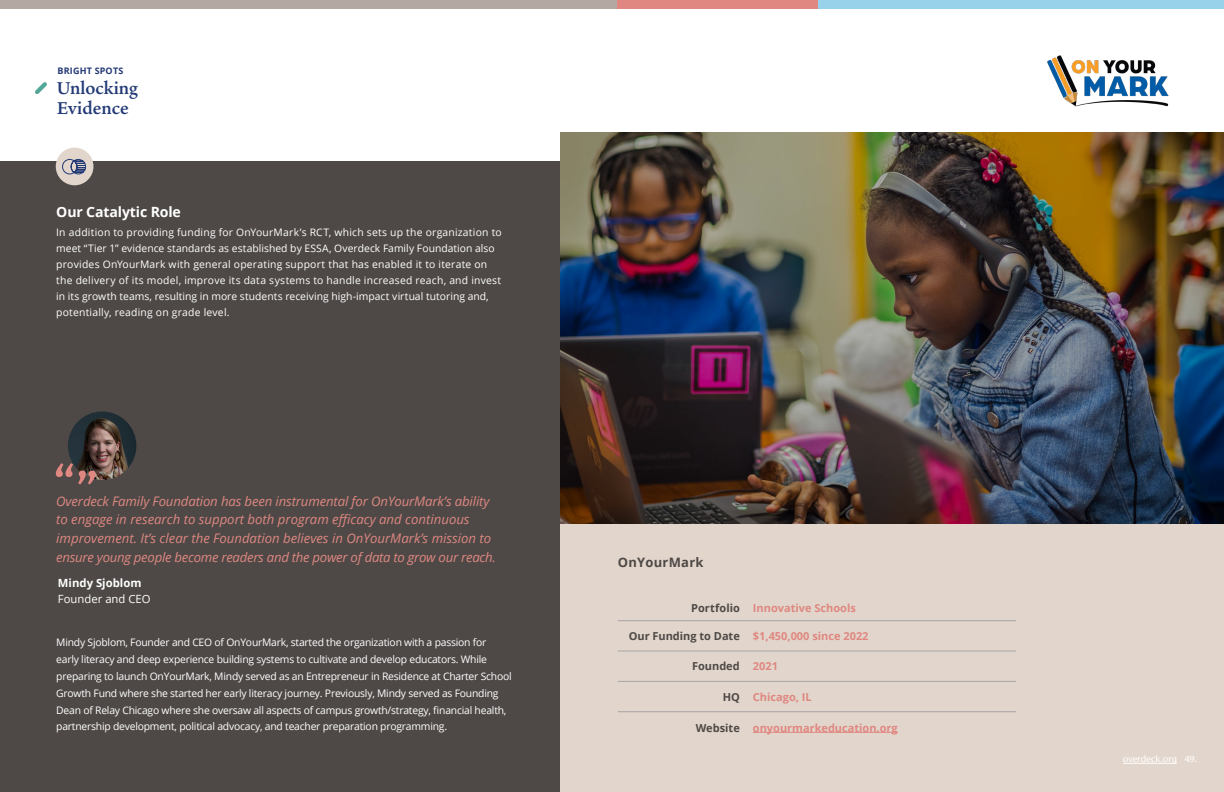
<style>
.page{position:relative;width:1224px;height:792px;background:#fff}
.page>*{position:absolute;margin:0;border:0;box-sizing:border-box;transform-origin:0 0}
.t1{font:600 18.8px/19.8px "Ten Oldstyle";color:#233a76}
.t2{font:700 14.1px "Open Sans";letter-spacing:-.01em;color:#fff}
.t3{font:italic 13.2px/18.8px "Open Sans";letter-spacing:-.01em;color:#df8780}
.t4{font:700 13px "Open Sans";letter-spacing:.02em;color:#4e4947}
.t5{font:11.3px "Open Sans";color:#fff}
.t6{font:700 11.3px "Open Sans";color:#fff}
.t7{font:700 11px "Open Sans";color:#df8780}
.t8{font:700 11px "Open Sans";color:#4e4947}
.t9{font:10.3px/16.9px "Open Sans";letter-spacing:-.02em;color:#fff}
.t10{font:10.3px/16px "Open Sans";letter-spacing:.02em;color:#fff}
.t11{font:9px "Cora";color:#fff}
.t12{font:700 9px "Open Sans";letter-spacing:.02em;color:#233a76}
.s1{color:#4e4947}
.s2{color:#df8780}
</style>
<div class="page">
<div style="left:0;top:161px;width:1224px;height:631px;background:#4e4947"></div>
<div style="left:56px;top:148px;width:37px;height:37px;background:#e2d6cc;border-radius:50%"></div>
<svg style="left:62px;top:159px;width:24px;height:15px"></svg>
<svg style="left:35px;top:82px;width:12px;height:12px"></svg>
<img style="left:68px;top:411px;width:68px;height:69px;border-radius:34px">
<svg style="left:56px;top:463px;width:40px;height:22px"></svg>
<img style="left:560px;top:133px;width:664px;height:391px">
<div style="left:560px;top:524px;width:664px;height:268px;background:#e2d6cc"></div>
<hr style="left:618px;top:620px;width:126px;height:1px;background:#a7a4a3">
<hr style="left:744px;top:620px;width:272px;height:1px;background:#a7a4a3">
<hr style="left:618px;top:651px;width:126px;height:1px;background:#a7a4a3">
<hr style="left:744px;top:651px;width:272px;height:1px;background:#a7a4a3">
<hr style="left:618px;top:711px;width:126px;height:1px;background:#a7a4a3">
<hr style="left:744px;top:711px;width:272px;height:1px;background:#a7a4a3">
<hr style="left:618px;top:681px;width:126px;height:1px;background:#a7a4a3">
<hr style="left:744px;top:681px;width:272px;height:1px;background:#a7a4a3">
<hr style="left:753px;top:732px;width:145px;height:1px;background:#df8780">
<img style="left:1047px;top:55px;width:122px;height:52px">
<div style="left:0;top:0;width:619px;height:9px;background:#b4a8a2"></div>
<div style="left:618px;top:0;width:201px;height:9px;background:#df8780"></div>
<div style="left:819px;top:0;width:405px;height:9px;background:#98d2ea"></div>
<hr style="left:1123px;top:763px;width:54px;height:1px;background:#fff">
<p class="t12" style="left:58px;top:64px;width:67px">BRIGHT SPOTS</p>
<h1 class="t1" style="left:57px;top:77px;width:83px">Unlocking<br>Evidence</h1>
<h2 class="t2" style="left:56px;top:202px;width:126px">Our Catalytic Role</h2>
<p class="t10" style="left:56px;top:224px;width:447px">In addition to providing funding for OnYourMark’s RCT, which sets up the organization to meet “Tier 1” evidence standards as established by ESSA, Overdeck Family Foundation also provides OnYourMark with general operating support that has enabled it to iterate on the delivery of its model, improve its data systems to handle increased reach, and invest in its growth teams, resulting in more students receiving high-impact virtual tutoring and, potentially, reading on grade level.</p>
<p class="t3" style="left:56px;top:491px;width:441px">Overdeck Family Foundation has been instrumental for OnYourMark’s ability to engage in research to support both program efficacy and continuous improvement. It’s clear the Foundation believes in OnYourMark’s mission to ensure young people become readers and the power of data to grow our reach.</p>
<p class="t6" style="left:58px;top:575px;width:85px">Mindy Sjoblom</p>
<p class="t5" style="left:58px;top:591px;width:94px">Founder and CEO</p>
<p class="t9" style="left:56px;top:633px;width:457px">Mindy Sjoblom, Founder and CEO of OnYourMark, started the organization with a passion for early literacy and deep experience building systems to cultivate and develop educators. While preparing to launch OnYourMark, Mindy served as an Entrepreneur in Residence at Charter School Growth Fund where she started her early literacy journey. Previously, Mindy served as Founding Dean of Relay Chicago where she oversaw all aspects of campus growth/strategy, financial health, partnership development, political advocacy, and teacher preparation programming.</p>
<p class="t4" style="left:618px;top:553px;width:87px">OnYourMark</p>
<p class="t7" style="left:691px;top:600px;width:166px"><span class="s1">Portfolio</span> Innovative Schools</p>
<p class="t7" style="left:629px;top:628px;width:241px"><span class="s1">Our Funding to Date</span> $1,450,000 since 2022</p>
<p class="t8" style="left:692px;top:659px;width:87px">Founded <span class="s2">2021</span></p>
<p class="t7" style="left:723px;top:689px;width:91px"><span class="s1">HQ</span> Chicago, IL</p>
<p class="t7" style="left:696px;top:720px;width:204px"><span class="s1">Website</span> onyourmarkeducation.org</p>
<p class="t11" style="left:1123px;top:754px;width:76px">overdeck.org 49.</p>
</div>
